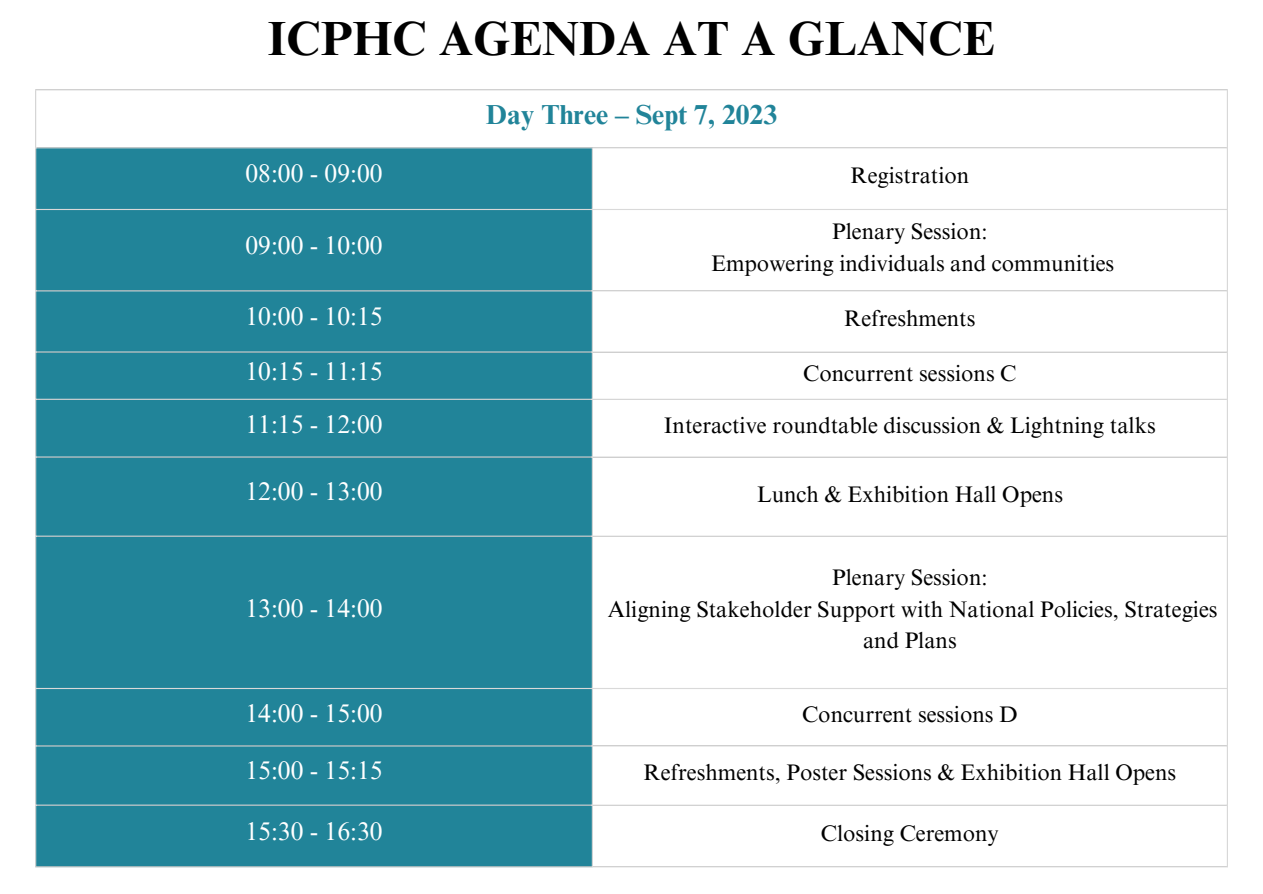
<style>
.page{position:relative;width:1263px;height:894px;background:#fff}
.page>*{position:absolute;margin:0;border:0;box-sizing:border-box;transform-origin:0 0}
.t1{font:700 48px "Times NRMT Pro";color:#000}
.t2{font:700 27.45px "Times NRMT Pro";color:#218499}
.t3{font:25.5px "Times NRMT Pro";color:#fff}
.t4{font:22.5px/31.5px "Times NRMT Pro";color:#000;text-align:center}
</style>
<div class="page">
<div style="left:36px;top:148px;width:556px;height:718px;background:#218499"></div>
<hr style="left:35px;top:90px;width:1px;height:776px;background:#d9d9d9">
<hr style="left:592px;top:148px;width:1px;height:718px;background:#d9d9d9">
<hr style="left:1227px;top:90px;width:1px;height:776px;background:#d9d9d9">
<hr style="left:35px;top:89px;width:1193px;height:1px;background:#d9d9d9">
<hr style="left:35px;top:147px;width:1193px;height:1px;background:#d9d9d9">
<hr style="left:35px;top:209px;width:1193px;height:1px;background:#d9d9d9">
<hr style="left:35px;top:290px;width:1193px;height:1px;background:#d9d9d9">
<hr style="left:35px;top:351px;width:1193px;height:1px;background:#d9d9d9">
<hr style="left:35px;top:398px;width:1193px;height:2px;background:#d9d9d9">
<hr style="left:35px;top:456px;width:1193px;height:1px;background:#d9d9d9">
<hr style="left:35px;top:535px;width:1193px;height:1px;background:#d9d9d9">
<hr style="left:35px;top:687px;width:1193px;height:1px;background:#d9d9d9">
<hr style="left:35px;top:745px;width:1193px;height:1px;background:#d9d9d9">
<hr style="left:35px;top:804px;width:1193px;height:1px;background:#d9d9d9">
<hr style="left:35px;top:866px;width:1193px;height:1px;background:#d9d9d9">
<p class="t1" style="left:268px;top:20px;width:728px">ICPHC AGENDA AT A GLANCE</p>
<p class="t2" style="left:486px;top:104px;width:293px">Day Three – Sept 7, 2023</p>
<p class="t3" style="left:246px;top:164px;width:138px">08:00 - 09:00</p>
<p class="t4" style="left:850px;top:163px;width:121px">Registration</p>
<p class="t3" style="left:246px;top:235px;width:138px">09:00 - 10:00</p>
<p class="t4" style="left:832px;top:218px;width:157px">Plenary Session:</p>
<p class="t4" style="left:711px;top:250px;width:405px">Empowering individuals and communities</p>
<p class="t3" style="left:246px;top:307px;width:138px">10:00 - 10:15</p>
<p class="t4" style="left:844px;top:305px;width:133px">Refreshments</p>
<p class="t3" style="left:246px;top:361px;width:138px">10:15 - 11:15</p>
<p class="t4" style="left:803px;top:360px;width:215px">Concurrent sessions C</p>
<p class="t3" style="left:246px;top:414px;width:138px">11:15 - 12:00</p>
<p class="t4" style="left:664px;top:412px;width:493px">Interactive roundtable discussion &amp; Lightning talks</p>
<p class="t3" style="left:246px;top:482px;width:138px">12:00 - 13:00</p>
<p class="t4" style="left:757px;top:480px;width:308px">Lunch &amp; Exhibition Hall Opens</p>
<p class="t3" style="left:246px;top:598px;width:138px">13:00 - 14:00</p>
<p class="t4" style="left:832px;top:564px;width:157px">Plenary Session:</p>
<p class="t4" style="left:608px;top:596px;width:611px">Aligning Stakeholder Support with National Policies, Strategies and Plans</p>
<p class="t3" style="left:246px;top:703px;width:138px">14:00 - 15:00</p>
<p class="t4" style="left:802px;top:700px;width:217px">Concurrent sessions D</p>
<p class="t3" style="left:246px;top:760px;width:138px">15:00 - 15:15</p>
<p class="t4" style="left:643px;top:759px;width:534px">Refreshments, Poster Sessions &amp; Exhibition Hall Opens</p>
<p class="t3" style="left:246px;top:821px;width:138px">15:30 - 16:30</p>
<p class="t4" style="left:821px;top:819px;width:179px">Closing Ceremony</p>
</div>
